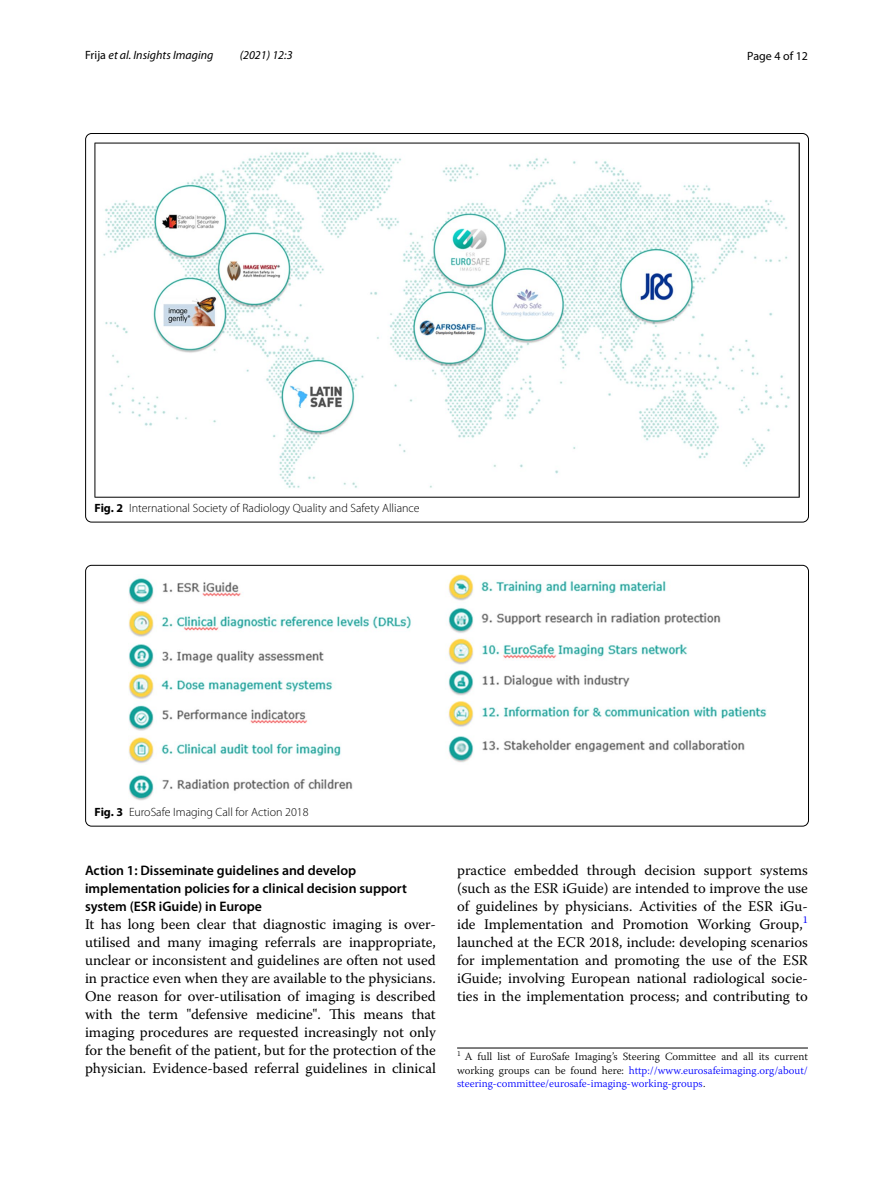
<style>
.page{position:relative;width:893px;height:1187px;background:#fff}
.page>*{position:absolute;margin:0;border:0;box-sizing:border-box;transform-origin:0 0}
.t1{font:14.7px/18px "Warnock Pro";color:#000;text-align:justify}
.t2{font:600 13.8px/18px "Myriad Pro";color:#000}
.t3{font:300 12px "Myriad Pro";color:#000}
.t4{font:italic 12px "Myriad Pro";color:#000}
.t5{font:12px "Myriad Pro";color:#000}
.t6{font:300 10.95px/13.5px "Warnock Pro";color:#000;text-align:justify}
.s1{font-style:normal}
.s2{font-weight:700}
.s3{color:#00f}
</style>
<div class="page">
<img style="left:94px;top:142px;width:706px;height:355px">
<img style="left:128px;top:574px;width:638px;height:226px">
<div style="left:85px;top:565px;width:724px;height:261px;border:1px solid #000;border-radius:6px"></div>
<hr style="left:457px;top:1047px;width:351px;height:1px;background:#000">
<p class="t4" style="left:85px;top:48px;width:130px"><span class="s1">Frija</span> et al. Insights Imaging</p>
<p class="t4" style="left:240px;top:48px;width:54px">(2021) 12:3</p>
<p class="t5" style="left:747px;top:48px;width:62px">Page 4 of 12</p>
<p class="t3" style="left:95px;top:502px;width:327px"><span class="s2">Fig. 2</span> International Society of Radiology Quality and Safety Alliance</p>
<p class="t3" style="left:95px;top:805px;width:215px"><span class="s2">Fig. 3</span> EuroSafe Imaging Call for Action 2018</p>
<p class="t2" style="left:85px;top:860px;width:323px">Action 1: Disseminate guidelines and develop implementation policies for a clinical decision support system (ESR iGuide) in Europe</p>
<p class="t1" style="left:85px;top:914px;width:352px">It has long been clear that diagnostic imaging is over&shy;utilised and many imaging referrals are inappropriate, unclear or inconsistent and guidelines are often not used in practice even when they are available to the physicians.<br>One reason for over-utilisation of imaging is described with the term "defensive medicine". This means that imaging procedures are requested increasingly not only for the benefit of the patient, but for the protection of the physician. Evidence-based referral guidelines in clinical</p>
<p class="t1" style="left:457px;top:860px;width:352px">practice embedded through decision support systems (such as the ESR iGuide) are intended to improve the use of guidelines by physicians. Activities of the ESR iGu&shy;ide Implementation and Promotion Working Group,<sup>1 </sup>launched at the ECR 2018, include: developing scenarios for implementation and promoting the use of the ESR iGuide; involving European national radiological socie&shy;ties in the implementation process; and contributing to</p>
<p class="t6" style="left:457px;top:1049px;width:352px"><sup>1</sup> A full list of EuroSafe Imaging’s Steering Committee and all its current working groups can be found here: <span class="s3">http://www.eurosafeimaging.org/about/ steering-committee/eurosafe-imaging-working-groups</span>.</p>
</div>
